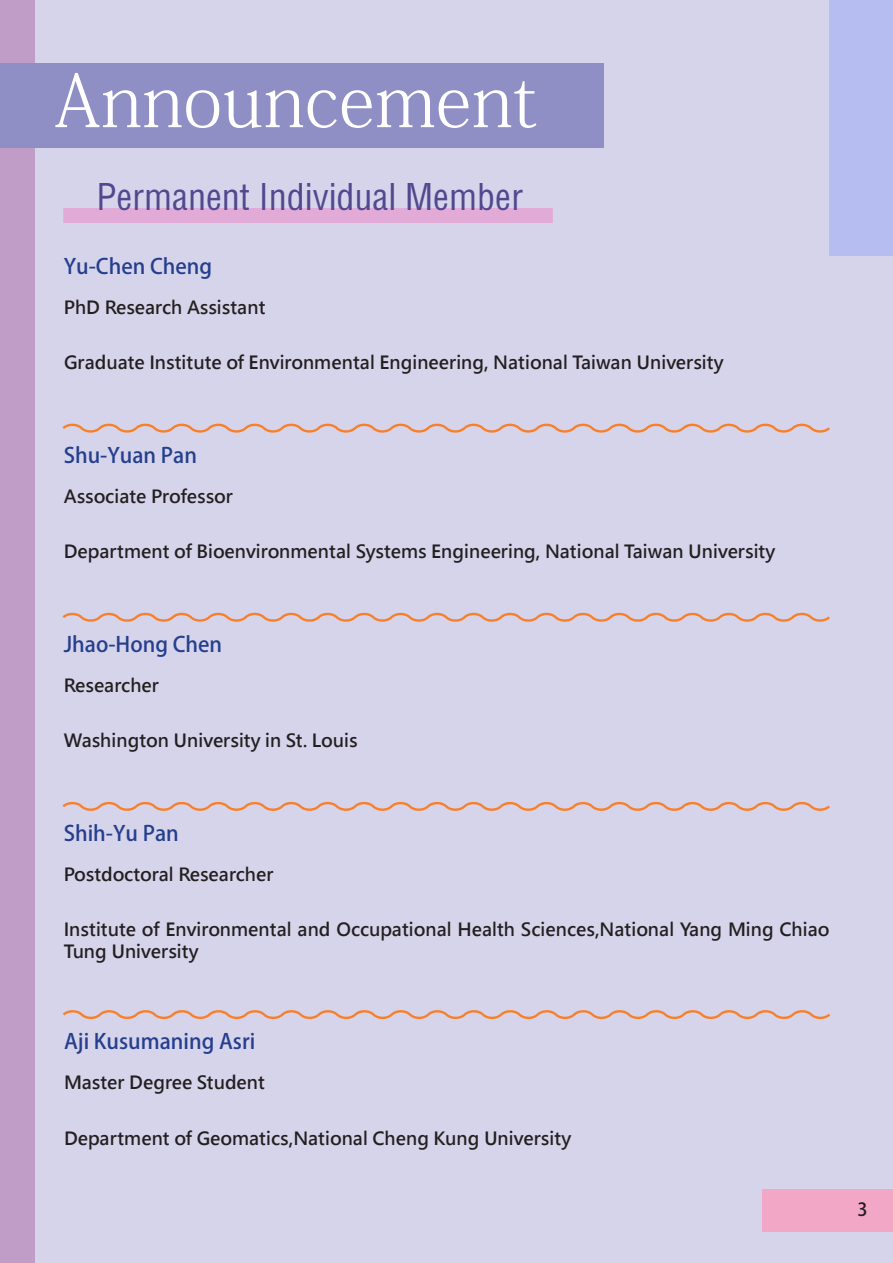
<style>
.page{position:relative;width:893px;height:1263px;background:#d6d4ea}
.page>*{position:absolute;margin:0;border:0;box-sizing:border-box;transform-origin:0 0}
.t1{font:72px "Adobe Fangsong Std";color:#fff}
.t2{font:36px "FZYTK GBK1 0";color:#53478f}
.t3{font:700 21px "Adobe Fan Heiti Std";color:#253f8e}
.t4{font:700 18px/21.6px "Microsoft Jheng Hei";color:#231f20}
.t5{font:700 18px "Adobe Fan Heiti Std";color:#231f20}
</style>
<div class="page">
<div style="left:0;top:0;width:34px;height:1263px;background:#c09dc7"></div>
<div style="left:0;top:64px;width:604px;height:84px;background:#8f8fc5"></div>
<div style="left:63px;top:208px;width:490px;height:15px;background:#e2aad7"></div>
<div style="left:829px;top:0;width:64px;height:255px;background:#b6bdf1"></div>
<svg style="left:62px;top:423px;width:768px;height:10px"></svg>
<svg style="left:62px;top:612px;width:768px;height:10px"></svg>
<svg style="left:62px;top:801px;width:768px;height:10px"></svg>
<svg style="left:62px;top:1010px;width:769px;height:9px"></svg>
<div style="left:762px;top:1189px;width:131px;height:43px;background:#f2a7c6"></div>
<p class="t1" style="left:54px;top:56px;width:484px">Announcement</p>
<p class="t2" style="left:96px;top:175px;width:428px">Permanent Individual Member</p>
<p class="t3" style="left:64px;top:253px;width:150px">Yu-Chen Cheng</p>
<p class="t4" style="left:64px;top:296px;width:203px">PhD Research Assistant</p>
<p class="t4" style="left:64px;top:352px;width:661px">Graduate Institute of Environmental Engineering, National Taiwan University</p>
<p class="t3" style="left:64px;top:443px;width:135px">Shu-Yuan Pan</p>
<p class="t4" style="left:64px;top:485px;width:171px">Associate Professor</p>
<p class="t4" style="left:64px;top:541px;width:713px">Department of Bioenvironmental Systems Engineering, National Taiwan University</p>
<p class="t3" style="left:64px;top:632px;width:160px">Jhao-Hong Chen</p>
<p class="t4" style="left:64px;top:674px;width:97px">Researcher</p>
<p class="t4" style="left:64px;top:730px;width:295px">Washington University in St. Louis</p>
<p class="t3" style="left:64px;top:821px;width:117px">Shih-Yu Pan</p>
<p class="t4" style="left:64px;top:864px;width:211px">Postdoctoral Researcher</p>
<p class="t4" style="left:64px;top:919px;width:767px">Institute of Environmental and Occupational Health Sciences,National Yang Ming Chiao<br>Tung University</p>
<p class="t3" style="left:64px;top:1029px;width:193px">Aji Kusumaning Asri</p>
<p class="t4" style="left:64px;top:1072px;width:203px">Master Degree Student</p>
<p class="t4" style="left:64px;top:1127px;width:509px">Department of Geomatics,National Cheng Kung University</p>
<p class="t5" style="left:857px;top:1198px;width:12px">3</p>
</div>
